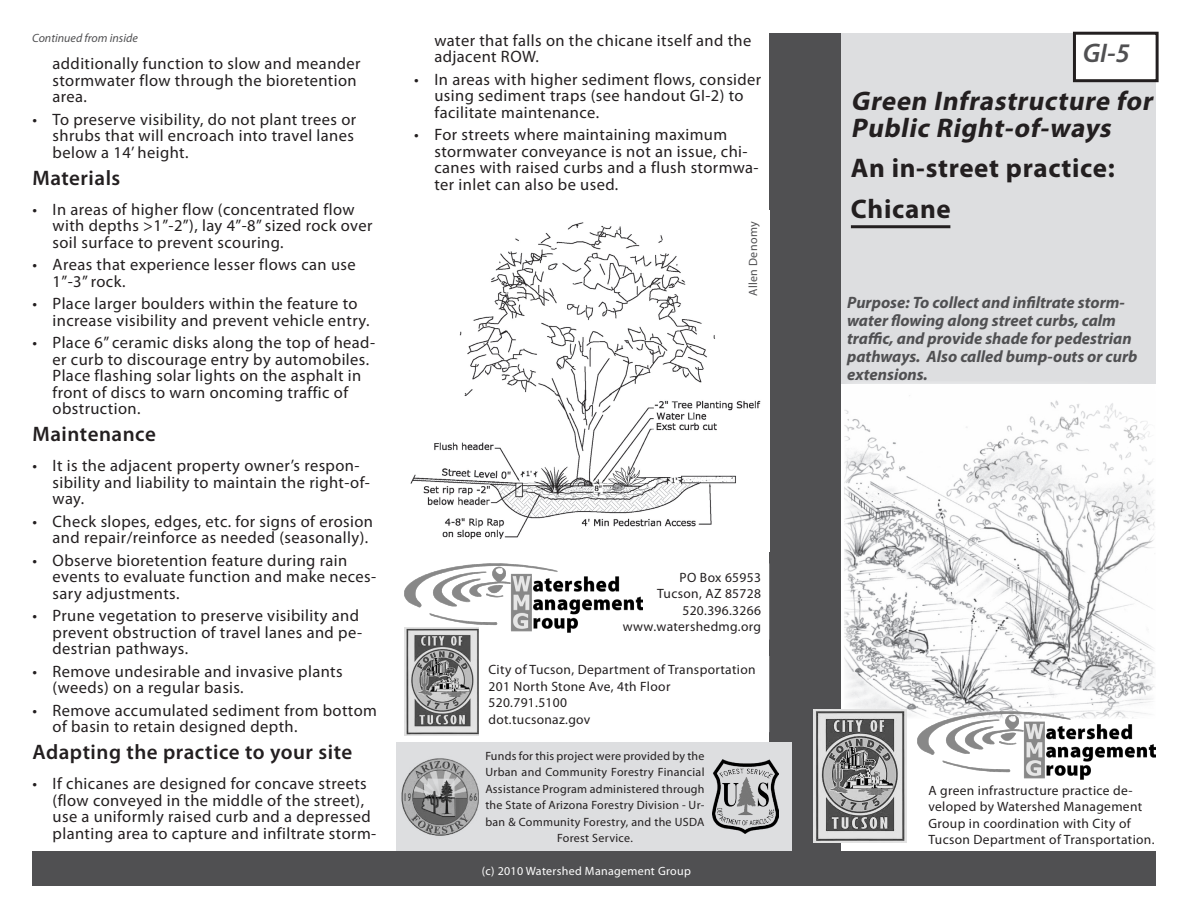
<style>
.page{position:relative;width:1188px;height:918px;background:#fff}
.page>*{position:absolute;margin:0;border:0;box-sizing:border-box;transform-origin:0 0}
.Head_2{font:italic 700 27px/27px "Myriad Pro";color:#231f20}
.Head_2-2{font:700 27px "Myriad Pro";letter-spacing:.025em;color:#231f20}
.Document_Title{font:italic 600 27px "Myriad Pro";color:#505052}
.Head_1{font:600 21px "Myriad Pro";letter-spacing:.025em;color:#231f20}
.Bullet{font:16.5px/16.5px "Myriad Pro";letter-spacing:.025em;color:#231f20}
.t1{font:italic 700 16.5px/18px "Myriad Pro";color:#505052}
.Address{font:13.5px/16.5px "Myriad Pro";letter-spacing:.025em;color:#231f20}
.Body{font:12px/16.5px "Myriad Pro";letter-spacing:.025em;color:#231f20;text-align:center}
.Body_-white{font:12px "Myriad Pro";letter-spacing:.025em;color:#fff}
.t2{font:italic 12px "Myriad Pro";color:#505052}
.Body-2{font:12px "Myriad Pro";letter-spacing:.025em;color:#505052}
</style>
<div class="page">
<div style="left:841px;top:33px;width:315px;height:351px;background:#dddee0"></div>
<div style="left:770px;top:33px;width:71px;height:820px;background:#505052"></div>
<div style="left:32px;top:851px;width:1124px;height:35px;background:#505052"></div>
<div style="left:396px;top:742px;width:396px;height:109px;background:#dddee0"></div>
<img style="left:844px;top:395px;width:311px;height:323px">
<img style="left:410px;top:222px;width:351px;height:317px">
<div style="left:1074px;top:33px;width:83px;height:48px;background:#fff"></div>
<div style="left:1073px;top:32px;width:86px;height:50px;border:3px solid #231f20"></div>
<img style="left:713px;top:760px;width:66px;height:74px">
<img style="left:401px;top:758px;width:78px;height:78px">
<img style="left:918px;top:711px;width:238px;height:69px">
<img style="left:813px;top:709px;width:93px;height:133px">
<img style="left:405px;top:563px;width:237px;height:69px">
<img style="left:405px;top:628px;width:74px;height:107px">
<hr style="left:851px;top:225px;width:99px;height:3px;background:#231f20">
<p class="t2" style="left:32px;top:31px;width:107px">Continued from inside</p>
<p class="Bullet" style="left:53px;top:55px;width:310px">additionally function to slow and meander stormwater flow through the bioretention area.</p>
<p class="Bullet" style="left:53px;top:111px;width:305px;text-indent:-20px">• To preserve visibility, do not plant trees or shrubs that will encroach into travel lanes below a 14’ height.</p>
<p class="Head_1" style="left:32px;top:164px;width:89px">Materials</p>
<p class="Bullet" style="left:53px;top:201px;width:321px;text-indent:-20px">• In areas of higher flow (concentrated flow with depths &gt;1”-2”), lay 4”-8” sized rock over soil surface to prevent scouring.</p>
<p class="Bullet" style="left:53px;top:256px;width:305px;text-indent:-20px">• Areas that experience lesser flows can use<br>1”-3” rock.</p>
<p class="Bullet" style="left:53px;top:295px;width:318px;text-indent:-20px">• Place larger boulders within the feature to increase visibility and prevent vehicle entry.</p>
<p class="Bullet" style="left:53px;top:334px;width:324px;text-indent:-20px">• Place 6” ceramic disks along the top of head&shy;er curb to discourage entry by automobiles.<br>Place flashing solar lights on the asphalt in front of discs to warn oncoming traffic of obstruction.</p>
<p class="Head_1" style="left:32px;top:421px;width:125px">Maintenance</p>
<p class="Bullet" style="left:53px;top:457px;width:319px;text-indent:-20px">• It is the adjacent property owner’s respon&shy;sibility and liability to maintain the right-of&shy;way.</p>
<p class="Bullet" style="left:32px;top:513px;width:342px;text-align:right">• Check slopes, edges, etc. for signs of erosion and repair/reinforce as needed (seasonally).</p>
<p class="Bullet" style="left:53px;top:552px;width:325px;text-indent:-20px">• Observe bioretention feature during rain events to evaluate function and make neces&shy;sary adjustments.</p>
<p class="Bullet" style="left:53px;top:607px;width:311px;text-indent:-20px">• Prune vegetation to preserve visibility and prevent obstruction of travel lanes and pe&shy;destrian pathways.</p>
<p class="Bullet" style="left:53px;top:663px;width:292px;text-indent:-20px">• Remove undesirable and invasive plants (weeds) on a regular basis.</p>
<p class="Bullet" style="left:53px;top:702px;width:326px;text-indent:-20px">• Remove accumulated sediment from bottom of basin to retain designed depth.</p>
<p class="Head_1" style="left:32px;top:739px;width:321px">Adapting the practice to your site</p>
<p class="Bullet" style="left:53px;top:775px;width:325px;text-indent:-20px">• If chicanes are designed for concave streets (flow conveyed in the middle of the street), use a uniformly raised curb and a depressed planting area to capture and infiltrate storm-</p>
<p class="Bullet" style="left:434px;top:32px;width:319px">water that falls on the chicane itself and the adjacent ROW.</p>
<p class="Bullet" style="left:434px;top:71px;width:328px;text-indent:-20px">• In areas with higher sediment flows, consider using sediment traps (see handout GI-2) to facilitate maintenance.</p>
<p class="Bullet" style="left:434px;top:126px;width:326px;text-indent:-20px">• For streets where maintaining maximum stormwater conveyance is not an issue, chi&shy;canes with raised curbs and a flush stormwa&shy;ter inlet can also be used.</p>
<p class="Body-2" style="left:746px;top:296px;width:76px;rotate:-90deg">Allen Denomy</p>
<p class="Address" style="left:680px;top:569px;width:83px">PO Box 65953</p>
<p class="Address" style="left:657px;top:585px;width:105px">Tucson, AZ 85728</p>
<p class="Address" style="left:682px;top:602px;width:80px">520.396.3266</p>
<p class="Address" style="left:623px;top:618px;width:140px">www.watershedmg.org</p>
<p class="Address" style="left:489px;top:661px;width:269px">City of Tucson, Department of Transportation</p>
<p class="Address" style="left:489px;top:678px;width:183px">201 North Stone Ave, 4th Floor</p>
<p class="Address" style="left:489px;top:694px;width:80px">520.791.5100</p>
<p class="Address" style="left:489px;top:711px;width:103px">dot.tucsonaz.gov</p>
<p class="Body" style="left:485px;top:747px;width:221px">Funds for this project were provided by the Urban and Community Forestry Financial Assistance Program administered through the State of Arizona Forestry Division - Ur&shy;ban &amp; Community Forestry, and the USDA Forest Service.</p>
<p class="Body_-white" style="left:482px;top:864px;width:211px">(c) 2010 Watershed Management Group</p>
<p class="Document_Title" style="left:1083px;top:35px;width:49px">GI-5</p>
<p class="Head_2" style="left:851px;top:86px;width:309px">Green Infrastructure for<br>Public Right-of-ways</p>
<p class="Head_2-2" style="left:851px;top:151px;width:265px">An in-street practice:</p>
<p class="Head_2-2" style="left:851px;top:191px;width:101px">Chicane</p>
<p class="t1" style="left:847px;top:293px;width:292px">Purpose: To collect and infiltrate storm&shy;water flowing along street curbs, calm traffic, and provide shade for pedestrian pathways. Also called bump-outs or curb extensions.</p>
<p class="Address" style="left:928px;top:782px;width:228px">A green infrastructure practice de&shy;veloped by Watershed Management Group in coordination with City of Tucson Department of Transportation.</p>
</div>
